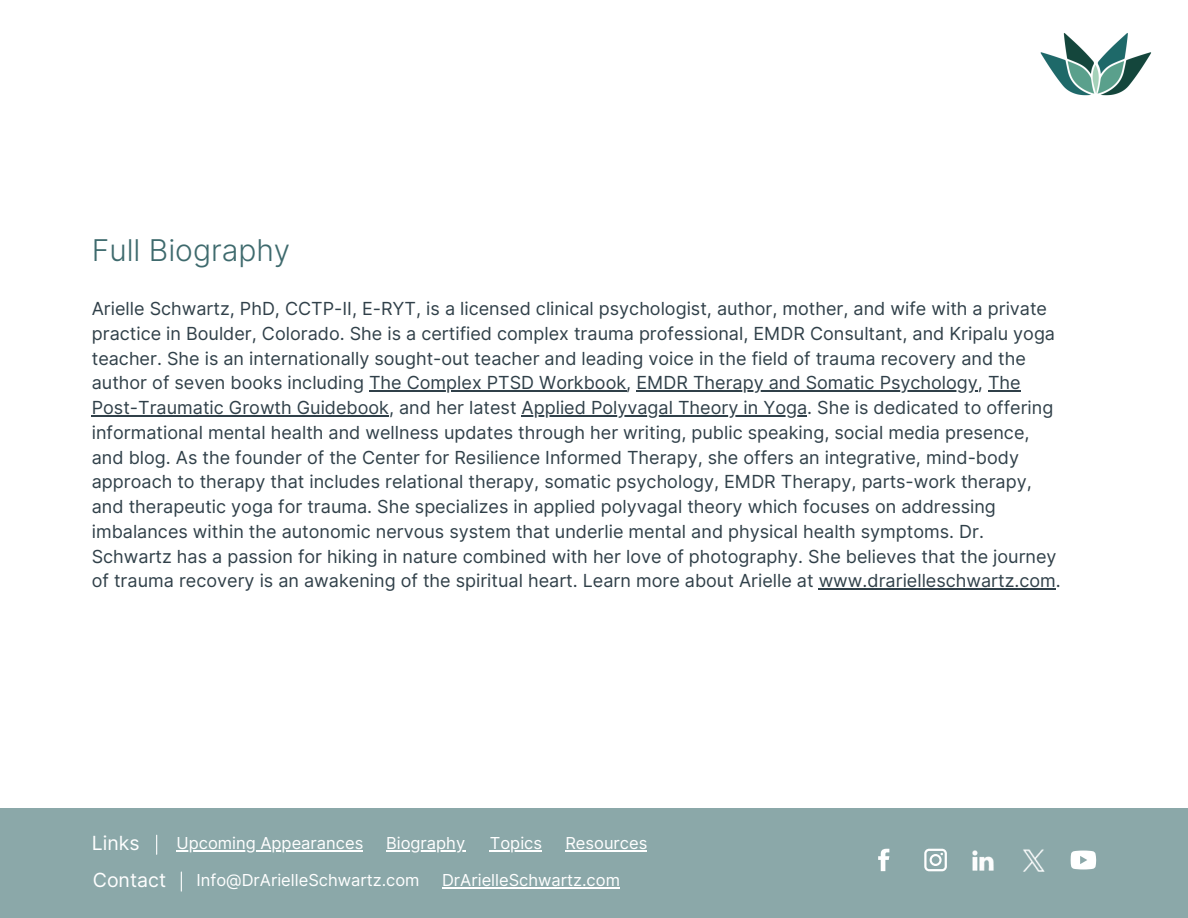
<style>
.page{position:relative;width:1188px;height:918px;background:#fff}
.page>*{position:absolute;margin:0;border:0;box-sizing:border-box;transform-origin:0 0}
.t1{font:300 30px "Inter";color:#3e6a6d}
.t2{font:19.5px "Inter";color:#fff}
.t3{font:18px/24.8px "Inter";color:#304049}
.t4{font:16.5px "Inter";color:#fff}
</style>
<div class="page">
<hr style="left:369px;top:390px;width:257px;height:2px;background:#304049">
<hr style="left:636px;top:390px;width:342px;height:2px;background:#304049">
<hr style="left:988px;top:390px;width:33px;height:2px;background:#304049">
<hr style="left:92px;top:415px;width:297px;height:1px;background:#304049">
<hr style="left:522px;top:415px;width:285px;height:1px;background:#304049">
<hr style="left:819px;top:588px;width:237px;height:2px;background:#304049">
<img style="left:1040px;top:33px;width:112px;height:63px">
<div style="left:0;top:808px;width:1188px;height:110px;background:#8ba8a9"></div>
<hr style="left:177px;top:850px;width:186px;height:1px;background:#fff">
<hr style="left:386px;top:850px;width:79px;height:1px;background:#fff">
<hr style="left:490px;top:850px;width:52px;height:1px;background:#fff">
<hr style="left:565px;top:850px;width:82px;height:1px;background:#fff">
<hr style="left:442px;top:887px;width:178px;height:1px;background:#fff">
<svg style="left:924px;top:849px;width:23px;height:22px"></svg>
<svg style="left:878px;top:849px;width:11px;height:22px"></svg>
<svg style="left:1071px;top:851px;width:25px;height:18px"></svg>
<svg style="left:156px;top:835px;width:1px;height:19px"></svg>
<svg style="left:181px;top:872px;width:1px;height:19px"></svg>
<p class="t1" style="left:92px;top:232px;width:200px">Full Biography</p>
<p class="t3" style="left:92px;top:296px;width:965px">Arielle Schwartz, PhD, CCTP-II, E-RYT, is a licensed clinical psychologist, author, mother, and wife with a private practice in Boulder, Colorado. She is a certified complex trauma professional, EMDR Consultant, and Kripalu yoga teacher. She is an internationally sought-out teacher and leading voice in the field of trauma recovery and the author of seven books including The Complex PTSD Workbook, EMDR Therapy and Somatic Psychology, The</p>
<h2 class="t3" style="left:92px;top:395px;width:963px">Post-Traumatic Growth Guidebook, and her latest Applied Polyvagal Theory in Yoga. She is dedicated to offering</h2>
<h2 class="t3" style="left:92px;top:420px;width:971px">informational mental health and wellness updates through her writing, public speaking, social media presence, and blog. As the founder of the Center for Resilience Informed Therapy, she offers an integrative, mind-body approach to therapy that includes relational therapy, somatic psychology, EMDR Therapy, parts-work therapy, and therapeutic yoga for trauma. She specializes in applied polyvagal theory which focuses on addressing imbalances within the autonomic nervous system that underlie mental and physical health symptoms. Dr.<br>Schwartz has a passion for hiking in nature combined with her love of photography. She believes that the journey of trauma recovery is an awakening of the spiritual heart. Learn more about Arielle at www.drarielleschwartz.com.</h2>
<p class="t2" style="left:92px;top:832px;width:49px">Links</p>
<p class="t2" style="left:93px;top:868px;width:75px">Contact</p>
<p class="t4" style="left:177px;top:833px;width:188px">Upcoming Appearances</p>
<h2 class="t4" style="left:386px;top:833px;width:81px">Biography</h2>
<p class="t4" style="left:490px;top:833px;width:54px">Topics</p>
<p class="t4" style="left:565px;top:833px;width:83px">Resources</p>
<p class="t4" style="left:197px;top:870px;width:225px">Info@DrArielleSchwartz.com</p>
<p class="t4" style="left:442px;top:870px;width:179px">DrArielleSchwartz.com</p>
</div>
